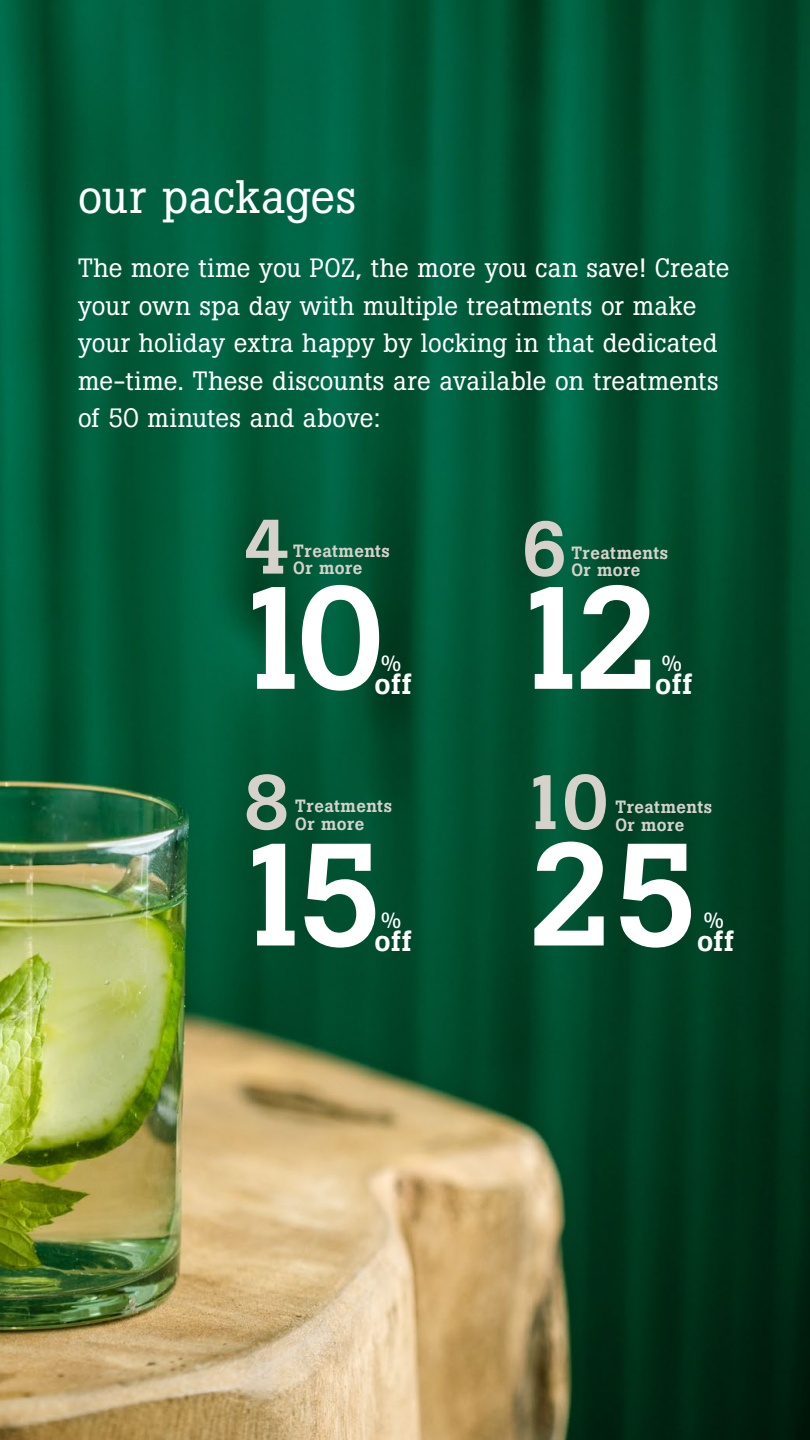
<style>
.page{position:relative;width:810px;height:1440px;background:#fff}
.page>*{position:absolute;margin:0;border:0;box-sizing:border-box;transform-origin:0 0}
.t1{font:500 144.07px "Boton";letter-spacing:-.14em;color:#fff}
.t2{font:500 76.28px "Boton";color:#d7d1cb}
.t3{font:46.5px "Boton";letter-spacing:.01em;color:#fff}
.t4{font:500 28.8px "Boton";letter-spacing:.025em;color:#fff}
.t5{font:26.25px/37.5px "Boton";letter-spacing:.01em;color:#fff}
.t6{font:500 21.83px "Boton";color:#fff}
.t7{font:500 17.62px/17.9px "Boton";letter-spacing:.025em;color:#d7d1cb}
</style>
<div class="page">
<img style="left:0;top:0;width:810px;height:1440px">
<h3 class="t3" style="left:78px;top:169px;width:280px">our packages</h3>
<p class="t5" style="left:78px;top:249px;width:653px">The more time you POZ, the more you can save! Create your own spa day with multiple treatments or make your holiday extra happy by locking in that dedicated me-time. These discounts are available on treatments of 50 minutes and above:</p>
<h2 class="t2" style="left:243px;top:502px;width:48px">4</h2>
<p class="t7" style="left:293px;top:542px;width:98px">Treatments</p>
<p class="t7" style="left:293px;top:559px;width:71px">Or more</p>
<h1 class="t1" style="left:230px;top:553px;width:156px">10</h1>
<p class="t6" style="left:381px;top:650px;width:21px">%</p>
<p class="t4" style="left:374px;top:667px;width:38px">off</p>
<h2 class="t2" style="left:521px;top:504px;width:48px">6</h2>
<h1 class="t1" style="left:508px;top:553px;width:156px">12</h1>
<p class="t7" style="left:571px;top:544px;width:98px">Treatments<br>Or more</p>
<p class="t6" style="left:662px;top:650px;width:21px">%</p>
<p class="t4" style="left:655px;top:667px;width:38px">off</p>
<h2 class="t2" style="left:521px;top:757px;width:89px">10</h2>
<h1 class="t1" style="left:528px;top:810px;width:173px">25</h1>
<h2 class="t2" style="left:243px;top:757px;width:48px">8</h2>
<h1 class="t1" style="left:230px;top:810px;width:156px">15</h1>
<p class="t7" style="left:295px;top:797px;width:98px">Treatments<br>Or more</p>
<p class="t7" style="left:615px;top:798px;width:98px">Treatments<br>Or more</p>
<p class="t6" style="left:381px;top:907px;width:21px">%</p>
<p class="t4" style="left:374px;top:923px;width:38px">off</p>
<p class="t6" style="left:704px;top:907px;width:21px">%</p>
<p class="t4" style="left:697px;top:923px;width:38px">off</p>
</div>
